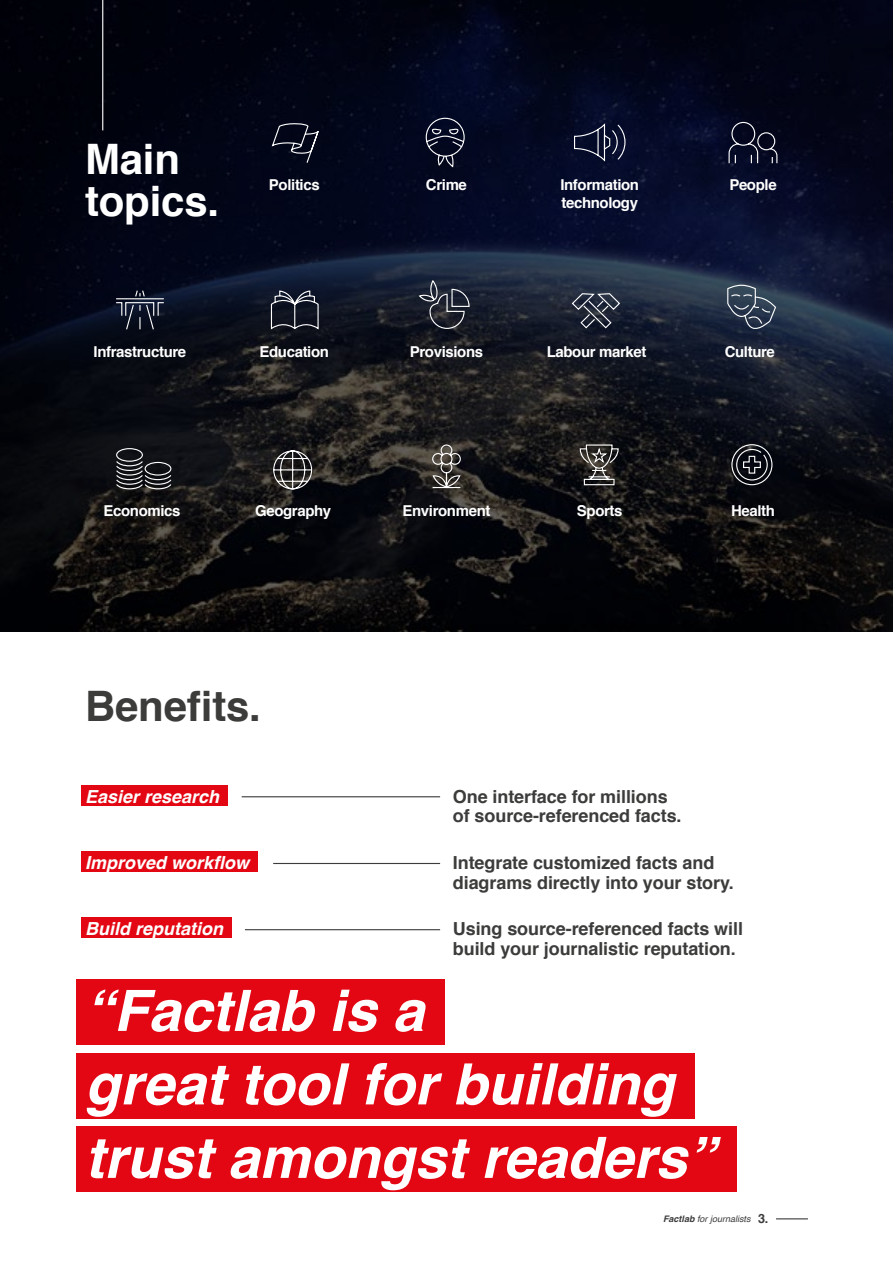
<style>
.page{position:relative;width:893px;height:1263px;background:#fff}
.page>*{position:absolute;margin:0;border:0;box-sizing:border-box;transform-origin:0 0}
.t1{font:italic 700 57px/73.5px "Helvetica";color:#fff}
.t2{font:700 42px "Helvetica";letter-spacing:-.005em;color:#fff}
.t3{font:700 42px "Helvetica";letter-spacing:-.005em;color:#3c3c3b}
.t4{font:700 18px/19.5px "Helvetica";letter-spacing:-.005em;color:#3c3c3b}
.t5{font:italic 700 18px "Helvetica";color:#fff}
.t6{font:700 15px/18px "Helvetica";letter-spacing:-.025em;color:#fff}
.t7{font:italic 9px "Helvetica";color:#3c3c3b}
.s1{font-weight:700}
.s2{font-weight:700;font-style:normal;font-size:12.75px}
</style>
<div class="page">
<hr style="left:242px;top:796px;width:198px;height:1px;background:#3c3c3b">
<div style="left:81px;top:785px;width:147px;height:21px;background:#e30613"></div>
<div style="left:81px;top:851px;width:177px;height:21px;background:#e30613"></div>
<hr style="left:273px;top:863px;width:167px;height:1px;background:#3c3c3b">
<div style="left:81px;top:917px;width:151px;height:21px;background:#e30613"></div>
<hr style="left:245px;top:929px;width:195px;height:1px;background:#3c3c3b">
<div style="left:77px;top:980px;width:368px;height:65px;background:#e30613"></div>
<div style="left:77px;top:1053px;width:618px;height:65px;background:#e30613"></div>
<div style="left:77px;top:1127px;width:660px;height:65px;background:#e30613"></div>
<svg style="left:0;top:0;width:893px;height:631px;background:#0b0e1a"></svg>
<svg style="left:115px;top:289px;width:50px;height:42px;background:#252b3b"></svg>
<svg style="left:115px;top:447px;width:57px;height:43px;background:#38393d"></svg>
<svg style="left:431px;top:444px;width:30px;height:45px"></svg>
<svg style="left:270px;top:290px;width:49px;height:40px;background:#333743"></svg>
<svg style="left:273px;top:450px;width:40px;height:40px;background:#504f4e"></svg>
<svg style="left:579px;top:444px;width:40px;height:42px;background:#504e4c"></svg>
<svg style="left:731px;top:444px;width:42px;height:42px;background:#34363c"></svg>
<svg style="left:573px;top:123px;width:53px;height:40px;background:#222843"></svg>
<svg style="left:571px;top:293px;width:50px;height:36px;background:#3c4251"></svg>
<svg style="left:727px;top:284px;width:50px;height:48px;background:#3f4d5f"></svg>
<svg style="left:728px;top:121px;width:50px;height:43px;background:#202338"></svg>
<hr style="left:102px;top:0;width:1px;height:130px;background:#fff">
<svg style="left:271px;top:122px;width:51px;height:42px;background:#1b1e2f"></svg>
<svg style="left:425px;top:117px;width:40px;height:64px;background:#1f2439"></svg>
<svg style="left:418px;top:279px;width:52px;height:50px;background:#333844"></svg>
<hr style="left:776px;top:1218px;width:32px;height:1px;background:#3c3c3b">
<h2 class="t2" style="left:85px;top:126px;width:97px">Main</h2>
<h2 class="t2" style="left:85px;top:168px;width:136px">topics.</h2>
<p class="t6" style="left:269px;top:176px;width:52px">Politics</p>
<p class="t6" style="left:426px;top:176px;width:43px">Crime</p>
<p class="t6" style="left:94px;top:343px;width:94px">Infrastructure</p>
<p class="t6" style="left:260px;top:343px;width:71px">Education</p>
<p class="t6" style="left:410px;top:343px;width:75px">Provisions</p>
<p class="t6" style="left:560px;top:176px;width:80px">Information technology</p>
<p class="t6" style="left:729px;top:176px;width:49px">People</p>
<p class="t6" style="left:547px;top:343px;width:101px">Labour market</p>
<p class="t6" style="left:725px;top:343px;width:52px">Culture</p>
<p class="t6" style="left:255px;top:502px;width:78px">Geography</p>
<p class="t6" style="left:577px;top:502px;width:47px">Sports</p>
<p class="t6" style="left:104px;top:502px;width:79px">Economics</p>
<p class="t6" style="left:402px;top:502px;width:89px">Environment</p>
<h2 class="t3" style="left:85px;top:672px;width:177px">Benefits.</h2>
<p class="t6" style="left:731px;top:502px;width:45px">Health</p>
<p class="t5" style="left:85px;top:782px;width:136px">Easier research</p>
<p class="t4" style="left:453px;top:787px;width:230px">One interface for millions of source-referenced facts.</p>
<p class="t5" style="left:85px;top:848px;width:166px">Improved workflow</p>
<p class="t4" style="left:453px;top:853px;width:282px">Integrate customized facts and diagrams directly into your story.</p>
<p class="t5" style="left:85px;top:914px;width:140px">Build reputation</p>
<p class="t4" style="left:453px;top:919px;width:292px">Using source-referenced facts will build your journalistic reputation.</p>
<h1 class="t1" style="left:85px;top:974px;width:632px">“Factlab is a<br>great tool for building trust amongst readers”</h1>
<p class="t7" style="left:663px;top:1211px;width:107px"><span class="s1">Factlab</span> for journalists <span class="s2">3.</span></p>
</div>
